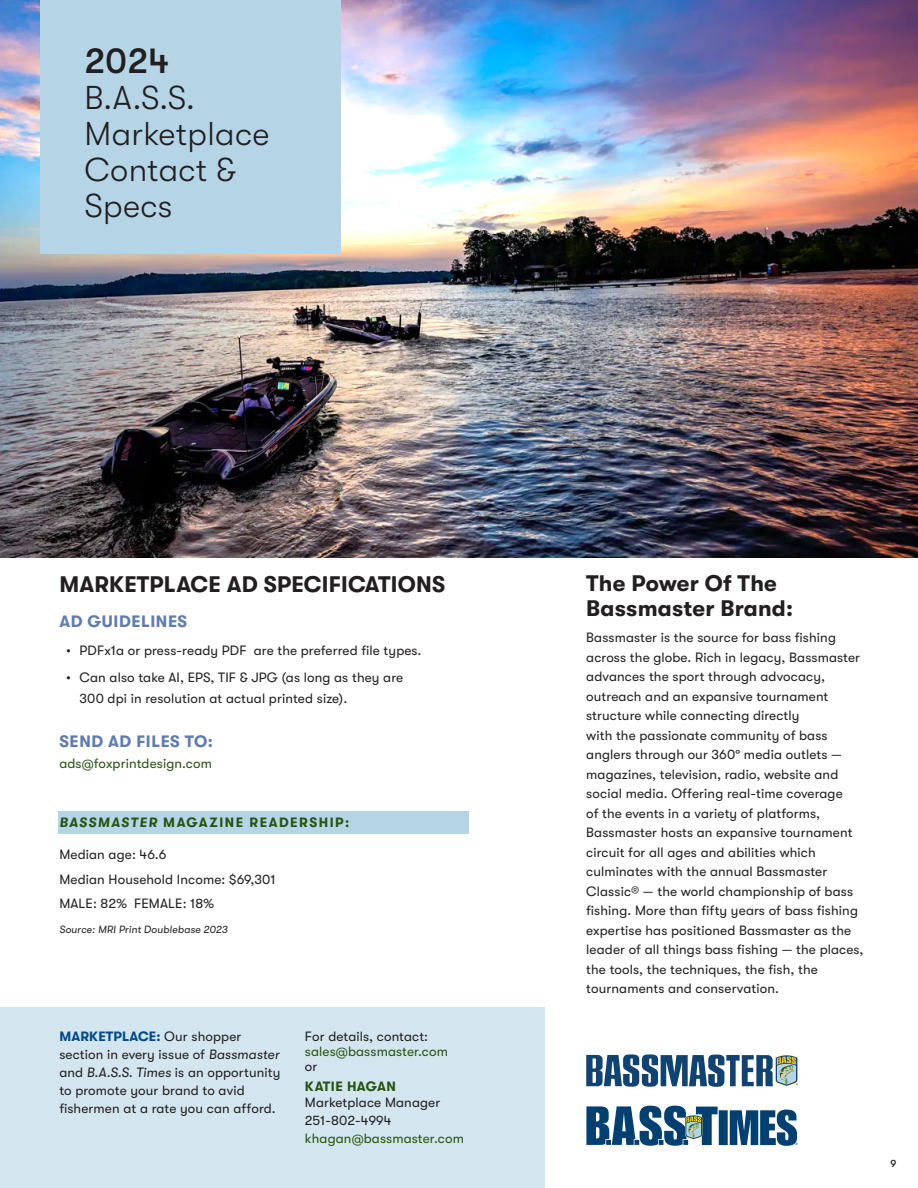
<style>
.page{position:relative;width:918px;height:1188px;background:#fff}
.page>*{position:absolute;margin:0;border:0;box-sizing:border-box;transform-origin:0 0}
.t1{font:500 36px "GT Walsheim";color:#231f20}
.t2{font:300 33px/36px "GT Walsheim";letter-spacing:.01em;color:#231f20}
.EDIT_CAL_DETS{font:700 22.5px "GT Walsheim";letter-spacing:.01em;color:#231f20}
.MONTH_BLUE{font:700 16.5px "GT Walsheim";letter-spacing:.035em;color:#5f7bb0}
.EDIT_CAL_DETS-2{font:13.5px/19.5px "GT Walsheim";letter-spacing:.01em;color:#231f20}
.EDIT_CAL_DETS-3{font:13.5px "GT Walsheim";letter-spacing:.01em;color:#28540e}
.Bracket_-_Shaded-Blu{font:700 13.5px "GT Walsheim";letter-spacing:.11em;color:#28540e}
.MONTH_GREEN{font:700 13.5px "GT Walsheim";letter-spacing:.035em;color:#28540e}
.EDIT_CAL_DETS-4{font:italic 10.5px "GT Walsheim";letter-spacing:.01em;color:#231f20}
.t3{font:500 10.5px "GT Walsheim";color:#231f20}
.s1{font-style:italic}
.s2{font-weight:700;color:#004a8d}
</style>
<div class="page">
<img style="left:0;top:0;width:918px;height:558px">
<svg style="left:586px;top:1054px;width:212px;height:33px"></svg>
<div style="left:40px;top:0;width:300px;height:253px;background:#b5d5e7"></div>
<div style="left:0;top:1007px;width:545px;height:181px;background:#d3e6f0"></div>
<div style="left:58px;top:811px;width:411px;height:23px;background:#b5d5e7"></div>
<svg style="left:586px;top:1106px;width:212px;height:40px"></svg>
<h1 class="t1" style="left:84px;top:40px;width:87px">2024</h1>
<h1 class="t2" style="left:84px;top:80px;width:186px">B.A.S.S.<br>Marketplace</h1>
<h1 class="t2" style="left:84px;top:152px;width:153px">Contact &amp;</h1>
<h1 class="t2" style="left:84px;top:188px;width:90px">Specs</h1>
<p class="EDIT_CAL_DETS" style="left:59px;top:572px;width:387px">MARKETPLACE AD SPECIFICATIONS</p>
<p class="MONTH_BLUE" style="left:59px;top:612px;width:129px">AD GUIDELINES</p>
<p class="EDIT_CAL_DETS-2" style="left:66px;top:640px;width:357px">• PDFx1a or press-ready PDF are the preferred file types.</p>
<p class="EDIT_CAL_DETS-2" style="left:80px;top:667px;width:325px;line-height:21px;text-indent:-14px">• Can also take AI, EPS, TIF &amp; JPG (as long as they are<br>300 dpi in resolution at actual printed size).</p>
<p class="MONTH_BLUE" style="left:59px;top:732px;width:155px">SEND AD FILES TO:</p>
<p class="EDIT_CAL_DETS-3" style="left:59px;top:756px;width:154px">ads@foxprintdesign.com</p>
<p class="Bracket_-_Shaded-Blu" style="left:59px;top:815px;width:291px"><span class="s1">BASSMASTER</span> MAGAZINE READERSHIP:</p>
<p class="EDIT_CAL_DETS-2" style="left:59px;top:845px;width:109px">Median age: 46.6</p>
<p class="EDIT_CAL_DETS-2" style="left:59px;top:869px;width:218px">Median Household Income: $69,301</p>
<p class="EDIT_CAL_DETS-2" style="left:59px;top:894px;width:156px">MALE: 82% FEMALE: 18%</p>
<p class="EDIT_CAL_DETS-4" style="left:59px;top:924px;width:170px">Source: MRI Print Doublebase 2023</p>
<p class="EDIT_CAL_DETS-2" style="left:59px;top:1028px;width:223px;line-height:18px"><span class="s2">MARKETPLACE:</span> Our shopper section in every issue of <span class="s1">Bassmaster </span>and <span class="s1">B.A.S.S. Times</span> is an opportunity to promote your brand to avid fishermen at a rate you can afford.</p>
<p class="EDIT_CAL_DETS-2" style="left:305px;top:1027px;width:125px">For details, contact:</p>
<p class="EDIT_CAL_DETS-3" style="left:305px;top:1044px;width:145px">sales@bassmaster.com</p>
<p class="EDIT_CAL_DETS-2" style="left:305px;top:1057px;width:14px">or</p>
<p class="MONTH_GREEN" style="left:305px;top:1079px;width:92px">KATIE HAGAN</p>
<p class="EDIT_CAL_DETS-2" style="left:305px;top:1093px;width:137px">Marketplace Manager</p>
<p class="EDIT_CAL_DETS-2" style="left:305px;top:1111px;width:88px">251-802-4994</p>
<p class="EDIT_CAL_DETS-3" style="left:305px;top:1131px;width:161px">khagan@bassmaster.com</p>
<p class="EDIT_CAL_DETS" style="left:586px;top:571px;width:192px">The Power Of The</p>
<p class="EDIT_CAL_DETS" style="left:586px;top:596px;width:209px">Bassmaster Brand:</p>
<p class="EDIT_CAL_DETS-2" style="left:586px;top:628px;width:279px">Bassmaster is the source for bass fishing across the globe. Rich in legacy, Bassmaster advances the sport through advocacy, outreach and an expansive tournament structure while connecting directly<br>with the passionate community of bass anglers through our 360º media outlets — magazines, television, radio, website and social media. Offering real-time coverage<br>of the events in a variety of platforms, Bassmaster hosts an expansive tournament circuit for all ages and abilities which culminates with the annual Bassmaster Classic® — the world championship of bass fishing. More than fifty years of bass fishing expertise has positioned Bassmaster as the leader of all things bass fishing — the places, the tools, the techniques, the fish, the tournaments and conservation.</p>
<p class="t3" style="left:890px;top:1158px;width:7px">9</p>
</div>
